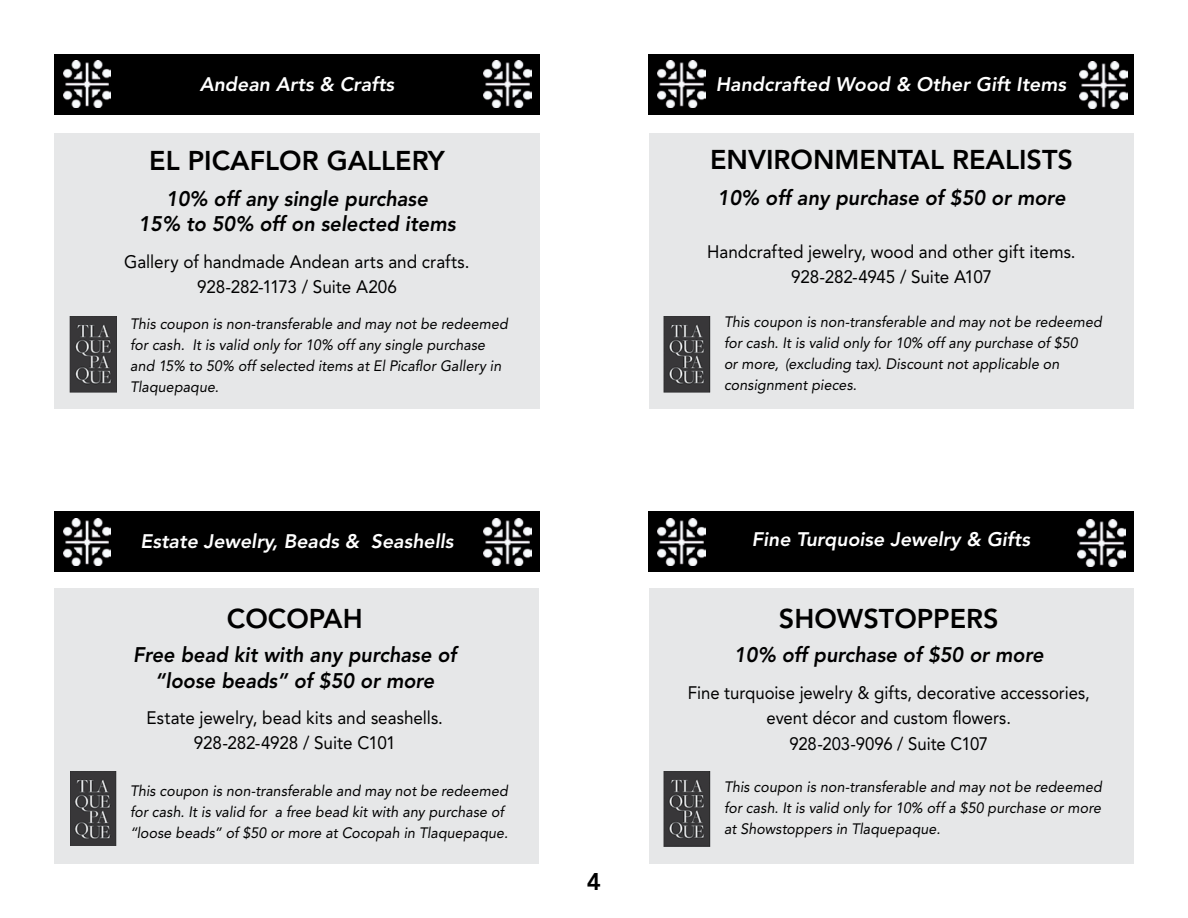
<style>
.page{position:relative;width:1188px;height:918px;background:#fff}
.page>*{position:absolute;margin:0;border:0;box-sizing:border-box;transform-origin:0 0}
.t1{font:800 27px "Avenir";color:#000}
.t2{font:800 24px "Avenir";color:#000}
.t3{font:italic 800 21px/25.2px "Avenir";color:#000;text-align:center;scale:.95 1}
.t4{font:italic 800 19.5px "Avenir";color:#fff}
.t5{font:18px/25.5px "Avenir";color:#000;text-align:center;scale:.95 1}
.t6{font:18px/25.5px "Avenir";color:#000;text-align:center;scale:.93 1}
.t7{font:italic 15px/21px "Avenir";letter-spacing:.005em;color:#000;scale:.95 1}
</style>
<div class="page">
<div style="left:54px;top:54px;width:486px;height:60px;background:#000"></div>
<img style="left:63px;top:61px;width:48px;height:47px">
<img style="left:484px;top:61px;width:47px;height:47px">
<div style="left:648px;top:54px;width:486px;height:60px;background:#000"></div>
<img style="left:658px;top:61px;width:47px;height:47px">
<img style="left:1080px;top:62px;width:47px;height:47px">
<div style="left:54px;top:512px;width:486px;height:60px;background:#000"></div>
<img style="left:63px;top:518px;width:48px;height:47px">
<img style="left:484px;top:518px;width:47px;height:47px">
<div style="left:648px;top:512px;width:486px;height:60px;background:#000"></div>
<img style="left:658px;top:518px;width:47px;height:47px">
<div style="left:55px;top:133px;width:485px;height:276px;background:#e6e7e8"></div>
<div style="left:650px;top:133px;width:484px;height:276px;background:#e6e7e8"></div>
<div style="left:54px;top:588px;width:485px;height:276px;background:#e6e7e8"></div>
<div style="left:649px;top:588px;width:485px;height:276px;background:#e6e7e8"></div>
<img style="left:1078px;top:520px;width:47px;height:47px">
<img style="left:70px;top:316px;width:47px;height:76px">
<img style="left:70px;top:771px;width:47px;height:75px">
<img style="left:664px;top:316px;width:47px;height:76px">
<img style="left:664px;top:771px;width:47px;height:75px">
<h3 class="t4" style="left:200px;top:73px;width:196px">Andean Arts &amp; Crafts</h3>
<h1 class="t1" style="left:149px;top:144px;width:297px">EL PICAFLOR GALLERY</h1>
<h3 class="t3" style="left:138px;top:186px;width:335px">10% off any single purchase<br>15% to 50% off on selected items</h3>
<p class="t5" style="left:124px;top:249px;width:365px">Gallery of handmade Andean arts and crafts.<br>928-282-1173 / Suite A206</p>
<p class="t7" style="left:130px;top:313px;width:399px">This coupon is non-transferable and may not be redeemed for cash. It is valid only for 10% off any single purchase and 15% to 50% off selected items at El Picaflor Gallery in Tlaquepaque.</p>
<h3 class="t4" style="left:140px;top:530px;width:315px">Estate Jewelry, Beads &amp; Seashells</h3>
<h1 class="t1" style="left:227px;top:603px;width:40px">COCO</h1>
<h1 class="t1" style="left:309px;top:603px;width:55px">PAH</h1>
<h3 class="t3" style="left:133px;top:642px;width:342px">Free bead kit with any purchase of “loose beads” of $50 or more</h3>
<p class="t5" style="left:147px;top:705px;width:314px">Estate jewelry, bead kits and seashells.<br>928-282-4928 / Suite C101</p>
<p class="t7" style="left:130px;top:780px;width:399px">This coupon is non-transferable and may not be redeemed for cash. It is valid for a free bead kit with any purchase of “loose beads” of $50 or more at Cocopah in Tlaquepaque.</p>
<h2 class="t2" style="left:587px;top:867px;width:16px">4</h2>
<h3 class="t4" style="left:716px;top:73px;width:352px">Handcrafted Wood &amp; Other Gift Items</h3>
<h1 class="t1" style="left:710px;top:144px;width:365px">ENVIRONMENTAL REALISTS</h1>
<h3 class="t3" style="left:718px;top:185px;width:368px">10% off any purchase of $50 or more</h3>
<p class="t5" style="left:707px;top:239px;width:389px">Handcrafted jewelry, wood and other gift items.<br>928-282-4945 / Suite A107</p>
<p class="t7" style="left:724px;top:311px;width:399px">This coupon is non-transferable and may not be redeemed for cash. It is valid only for 10% off any purchase of $50<br>or more, (excluding tax). Discount not applicable on consignment pieces.</p>
<h3 class="t4" style="left:752px;top:528px;width:280px">Fine Turquoise Jewelry &amp; Gifts</h3>
<h1 class="t1" style="left:779px;top:603px;width:221px">SHOWSTOPPERS</h1>
<h3 class="t3" style="left:734px;top:642px;width:327px">10% off purchase of $50 or more</h3>
<p class="t6" style="left:688px;top:680px;width:434px">Fine turquoise jewelry &amp; gifts, decorative accessories, event décor and custom flowers.<br>928-203-9096 / Suite C107</p>
<p class="t7" style="left:724px;top:776px;width:399px;text-align:justify">This coupon is non-transferable and may not be redeemed for cash. It is valid only for 10% off a $50 purchase or more at Showstoppers in Tlaquepaque.</p>
</div>
